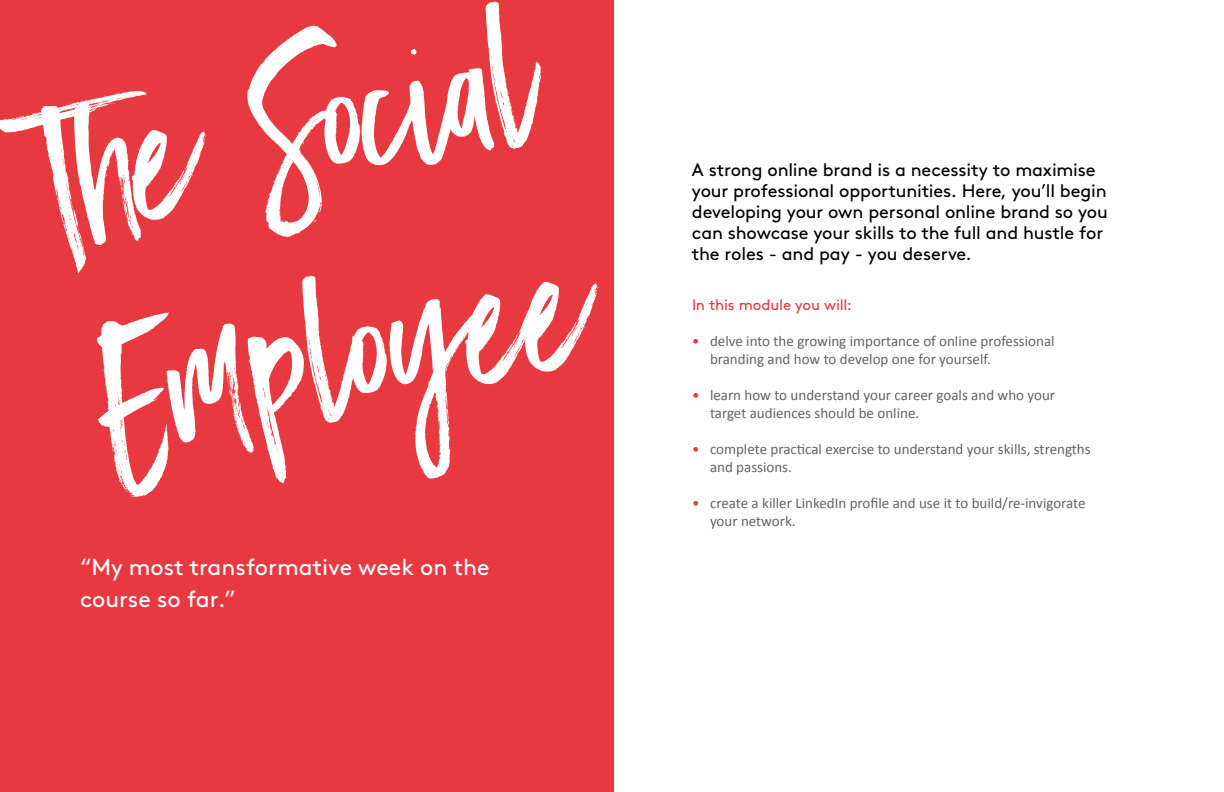
<style>
.page{position:relative;width:1224px;height:792px;background:#fff}
.page>*{position:absolute;margin:0;border:0;box-sizing:border-box;transform-origin:0 0}
.t1{font:178.3px/230px "Black Diamond";color:#fff}
.t2{font:23px/32px "Brown";color:#fff}
.t3{font:18px/21px "Brown";letter-spacing:-.01em;color:#000}
.t4{font:15px/18px "Calibri";color:#646363}
.t5{font:15px "Brown";letter-spacing:-.015em;color:#e83941}
.s1{color:#e83941}
</style>
<div class="page">
<div style="left:0;top:0;width:614px;height:792px;background:#e83941"></div>
<h1 class="t1" style="left:18px;top:56px;width:512px;rotate:-12deg">The Social<br>Employee</h1>
<h2 class="t2" style="left:80px;top:549px;width:411px">“My most transformative week on the course so far.”</h2>
<p class="t3" style="left:692px;top:158px;width:417px">A strong online brand is a necessity to maximise your professional opportunities. Here, you’ll begin developing your own personal online brand so you can showcase your skills to the full and hustle for the roles - and pay - you deserve.</p>
<p class="t5" style="left:692px;top:293px;width:161px">In this module you will:</p>
<p class="t4" style="left:710px;top:332px;width:346px;text-indent:-18px"><span class="s1">•</span> delve into the growing importance of online professional branding and how to develop one for yourself.</p>
<p class="t4" style="left:710px;top:386px;width:347px;text-indent:-18px"><span class="s1">•</span> learn how to understand your career goals and who your target audiences should be online.</p>
<p class="t4" style="left:710px;top:440px;width:382px;text-indent:-18px"><span class="s1">•</span> complete practical exercise to understand your skills, strengths and passions.</p>
<p class="t4" style="left:710px;top:494px;width:377px;text-indent:-18px"><span class="s1">•</span> create a killer LinkedIn profile and use it to build/re-invigorate your network.</p>
</div>
